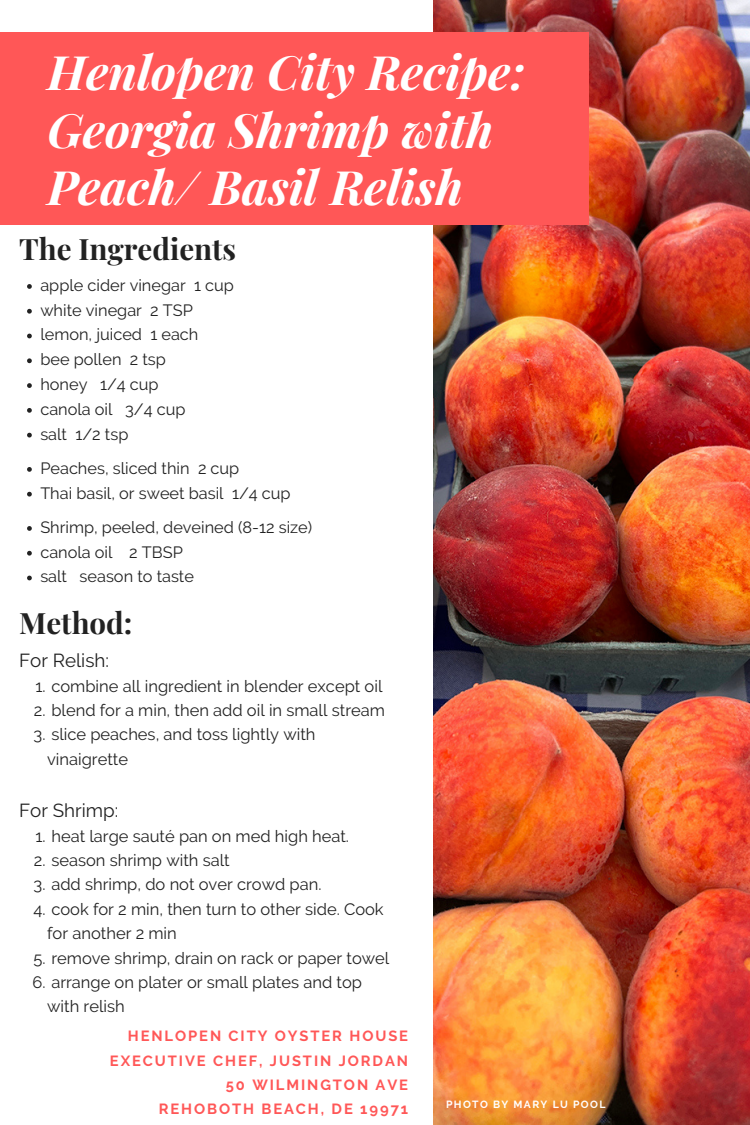
<style>
.page{position:relative;width:750px;height:1125px;background:#fff}
.page>*{position:absolute;margin:0;border:0;box-sizing:border-box;transform-origin:0 0}
.t1{font:italic 700 47.5px/57.2px "Playfair Display";color:#fff}
.t2{font:700 29.5px "Playfair Display";color:#222}
.t3{font:18.88px "Raleway";color:#222}
.t4{font:16.5px/24.4px "Raleway";color:#222}
.t5{font:16.38px "Raleway";color:#222}
.t6{font:700 14.75px "Raleway";letter-spacing:.13em;color:#ff5757}
.t7{font:700 10.38px "Raleway";letter-spacing:.13em;color:#fff}
</style>
<div class="page">
<img style="left:434px;top:0;width:316px;height:1125px">
<svg style="left:27px;top:284px;width:5px;height:5px"></svg>
<svg style="left:27px;top:309px;width:5px;height:5px"></svg>
<svg style="left:27px;top:334px;width:5px;height:4px"></svg>
<svg style="left:27px;top:358px;width:5px;height:5px"></svg>
<svg style="left:27px;top:383px;width:5px;height:5px"></svg>
<svg style="left:27px;top:408px;width:5px;height:5px"></svg>
<svg style="left:27px;top:433px;width:5px;height:5px"></svg>
<svg style="left:27px;top:467px;width:5px;height:5px"></svg>
<svg style="left:27px;top:492px;width:5px;height:5px"></svg>
<svg style="left:27px;top:526px;width:5px;height:5px"></svg>
<svg style="left:27px;top:551px;width:5px;height:5px"></svg>
<svg style="left:27px;top:576px;width:5px;height:4px"></svg>
<div style="left:0;top:32px;width:589px;height:192px;background:#ff5757"></div>
<p class="t1" style="left:48px;top:42px;width:479px">Henlopen City Recipe:</p>
<p class="t1" style="left:48px;top:99px;width:447px">Georgia Shrimp with<br>Peach/ Basil Relish</p>
<p class="t2" style="left:19px;top:228px;width:219px">The Ingredients</p>
<p class="t5" style="left:40px;top:276px;width:195px">apple cider vinegar 1 cup</p>
<p class="t5" style="left:40px;top:300px;width:154px">white vinegar 2 TSP</p>
<p class="t5" style="left:40px;top:325px;width:160px">lemon, juiced 1 each</p>
<p class="t5" style="left:40px;top:350px;width:127px">bee pollen 2 tsp</p>
<p class="t5" style="left:40px;top:375px;width:120px">honey 1/4 cup</p>
<p class="t5" style="left:40px;top:399px;width:147px">canola oil 3/4 cup</p>
<p class="t5" style="left:40px;top:424px;width:90px">salt 1/2 tsp</p>
<p class="t5" style="left:40px;top:458px;width:201px">Peaches, sliced thin 2 cup</p>
<p class="t5" style="left:40px;top:483px;width:252px">Thai basil, or sweet basil 1/4 cup</p>
<p class="t5" style="left:40px;top:518px;width:273px">Shrimp, peeled, deveined (8-12 size)</p>
<p class="t5" style="left:40px;top:542px;width:144px">canola oil 2 TBSP</p>
<p class="t5" style="left:40px;top:567px;width:155px">salt season to taste</p>
<p class="t2" style="left:19px;top:602px;width:115px">Method:</p>
<p class="t3" style="left:19px;top:650px;width:91px">For Relish:</p>
<p class="t4" style="left:35px;top:674px;width:349px">1. combine all ingredient in blender except oil</p>
<p class="t4" style="left:34px;top:698px;width:353px">2. blend for a min, then add oil in small stream</p>
<p class="t4" style="left:47px;top:722px;width:270px;text-indent:-14px">3. slice peaches, and toss lightly with vinaigrette</p>
<p class="t3" style="left:19px;top:800px;width:101px">For Shrimp:</p>
<p class="t4" style="left:35px;top:824px;width:315px">1. heat large sauté pan on med high heat.</p>
<p class="t4" style="left:34px;top:848px;width:197px">2. season shrimp with salt</p>
<p class="t4" style="left:34px;top:872px;width:289px">3. add shrimp, do not over crowd pan.</p>
<p class="t4" style="left:47px;top:897px;width:338px;text-indent:-14px">4. cook for 2 min, then turn to other side. Cook for another 2 min</p>
<p class="t4" style="left:33px;top:946px;width:357px">5. remove shrimp, drain on rack or paper towel</p>
<p class="t4" style="left:47px;top:970px;width:316px;text-indent:-15px">6. arrange on plater or small plates and top with relish</p>
<p class="t6" style="left:128px;top:1027px;width:282px">HENLOPEN CITY OYSTER HOUSE</p>
<p class="t6" style="left:110px;top:1052px;width:300px">EXECUTIVE CHEF, JUSTIN JORDAN</p>
<p class="t6" style="left:226px;top:1076px;width:184px">50 WILMINGTON AVE</p>
<p class="t6" style="left:159px;top:1100px;width:251px">REHOBOTH BEACH, DE 19971</p>
<p class="t7" style="left:446px;top:1098px;width:161px">PHOTO BY MARY LU POOL</p>
</div>
